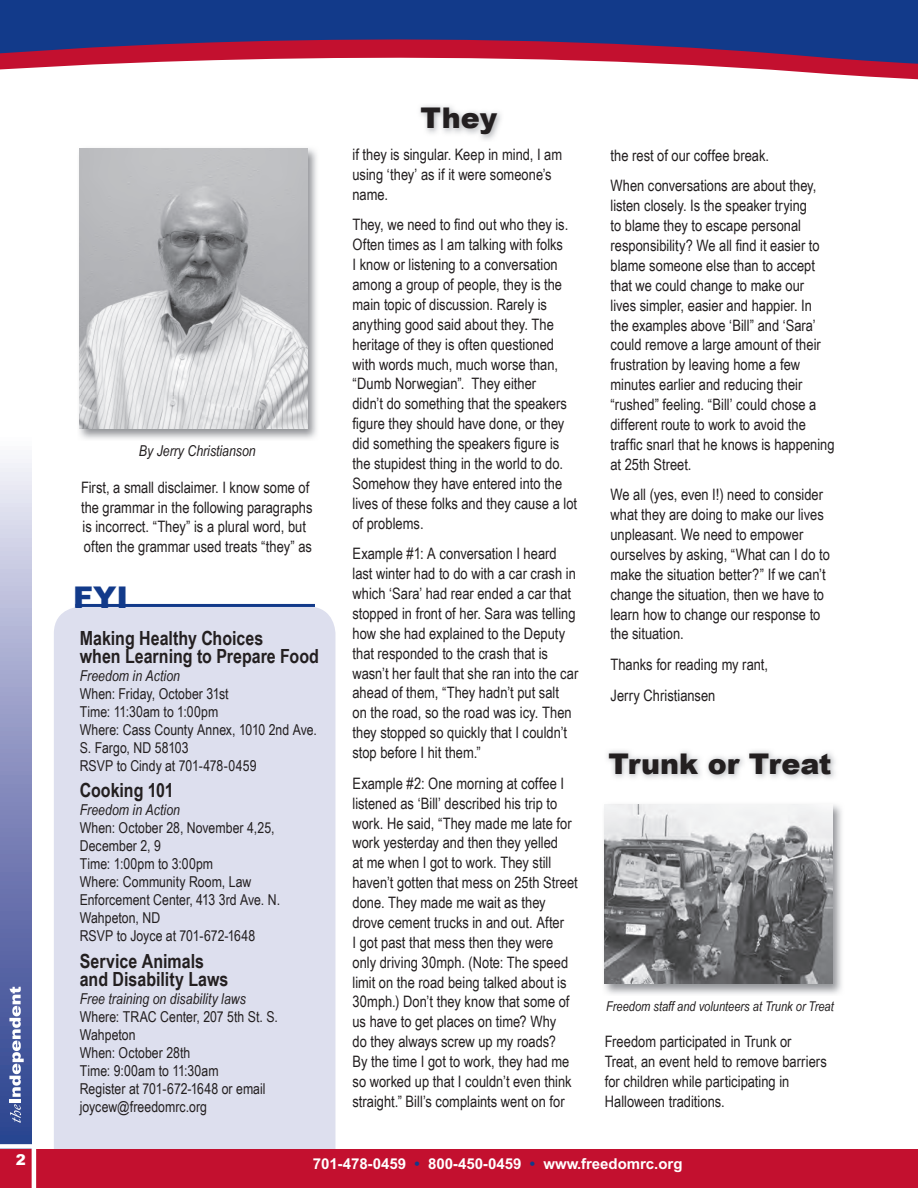
<style>
.page{position:relative;width:918px;height:1188px;background:#fff}
.page>*{position:absolute;margin:0;border:0;box-sizing:border-box;transform-origin:0 0}
.t1{font:900 30px "Arial";color:#123a8a}
.t2{font:900 28.5px "Arial";color:#231f20}
.t3{font:700 19.5px/18px "Arial Narrow";color:#231f20}
.t4{font:15.75px/20px "Arial Narrow";color:#231f20}
.t5{font:15px/18px "Arial Narrow";color:#231f20}
.t6{font:italic 15px "Arial Narrow";color:#231f20}
.t7{font:700 15px "Arial";color:#fff}
.t8{font:900 15px "Arial";color:#fff}
.t9{font:italic 13.5px "Arial Narrow";color:#231f20}
.s1{color:#123a8a}
</style>
<div class="page">
<div style="left:54px;top:607px;width:281px;height:572px;background:#dddfee;border-radius:27px"></div>
<svg style="left:0;top:459px;width:32px;height:685px;background:#8c94c1"></svg>
<div style="left:0;top:1149px;width:918px;height:39px;background:#c3102f"></div>
<svg style="left:0;top:0;width:918px;height:80px;fill:#123a8a"></svg>
<hr style="left:32px;top:1146px;width:4px;height:42px;background:#fff">
<svg style="left:10px;top:1104px;width:11px;height:19px"></svg>
<hr style="left:9px;top:1099px;width:12px;height:4px;background:#fff">
<svg style="left:9px;top:987px;width:15px;height:110px"></svg>
<hr style="left:75px;top:604px;width:240px;height:3px;background:#123a8a">
<img style="left:607px;top:750px;width:228px;height:29px">
<img style="left:420px;top:105px;width:81px;height:35px">
<img style="left:79px;top:148px;width:238px;height:291px">
<img style="left:80px;top:148px;width:227px;height:281px">
<img style="left:604px;top:804px;width:238px;height:190px">
<img style="left:605px;top:804px;width:227px;height:180px">
<p class="t6" style="left:139px;top:440px;width:118px">By Jerry Christianson</p>
<p class="t4" style="left:81px;top:477px;width:233px">First, a small disclaimer. I know some of the grammar in the following paragraphs is incorrect. “They” is a plural word, but often the grammar used treats “they” as</p>
<h1 class="t1" style="left:73px;top:578px;width:57px">FYI</h1>
<p class="t3" style="left:80px;top:628px;width:241px">Making Healthy Choices<br>when Learning to Prepare Food</p>
<p class="t6" style="left:80px;top:665px;width:102px">Freedom in Action</p>
<p class="t5" style="left:80px;top:684px;width:239px">When: Friday, October 31st<br>Time: 11:30am to 1:00pm<br>Where: Cass County Annex, 1010 2nd Ave.<br>S. Fargo, ND 58103<br>RSVP to Cindy at 701-478-0459</p>
<p class="t3" style="left:80px;top:781px;width:95px">Cooking 101</p>
<p class="t6" style="left:80px;top:800px;width:102px">Freedom in Action</p>
<p class="t5" style="left:80px;top:819px;width:202px">When: October 28, November 4,25,<br>December 2, 9<br>Time: 1:00pm to 3:00pm<br>Where: Community Room, Law<br>Enforcement Center, 413 3rd Ave. N.<br>Wahpeton, ND<br>RSVP to Joyce at 701-672-1648</p>
<p class="t3" style="left:80px;top:951px;width:150px">Service Animals and Disability Laws</p>
<p class="t6" style="left:80px;top:988px;width:168px">Free training on disability laws</p>
<p class="t5" style="left:80px;top:1007px;width:200px">Where: TRAC Center, 207 5th St. S.<br>Wahpeton<br>When: October 28th<br>Time: 9:00am to 11:30am<br>Register at 701-672-1648 or email joycew@freedomrc.org</p>
<h2 class="t2" style="left:421px;top:98px;width:78px">They</h2>
<p class="t4" style="left:352px;top:144px;width:211px">if they is singular. Keep in mind, I am using ‘they’ as if it were someone’s name.</p>
<p class="t4" style="left:352px;top:214px;width:226px">They, we need to find out who they is.<br>Often times as I am talking with folks<br>I know or listening to a conversation among a group of people, they is the main topic of discussion. Rarely is anything good said about they. The heritage of they is often questioned with words much, much worse than, “Dumb Norwegian”. They either<br>didn’t do something that the speakers figure they should have done, or they did something the speakers figure is the stupidest thing in the world to do.<br>Somehow they have entered into the lives of these folks and they cause a lot of problems.</p>
<p class="t4" style="left:352px;top:543px;width:227px">Example #1: A conversation I heard last winter had to do with a car crash in which ‘Sara’ had rear ended a car that stopped in front of her. Sara was telling how she had explained to the Deputy that responded to the crash that is wasn’t her fault that she ran into the car ahead of them, “They hadn’t put salt<br>on the road, so the road was icy. Then they stopped so quickly that I couldn’t stop before I hit them.”</p>
<p class="t4" style="left:352px;top:773px;width:227px">Example #2: One morning at coffee I listened as ‘Bill’ described his trip to work. He said, “They made me late for work yesterday and then they yelled<br>at me when I got to work. They still haven’t gotten that mess on 25th Street done. They made me wait as they drove cement trucks in and out. After<br>I got past that mess then they were only driving 30mph. (Note: The speed limit on the road being talked about is 30mph.) Don’t they know that some of us have to get places on time? Why<br>do they always screw up my roads?<br>By the time I got to work, they had me so worked up that I couldn’t even think straight.” Bill’s complaints went on for</p>
<p class="t4" style="left:610px;top:139px;width:208px;line-height:30.8px">the rest of our coffee break.<br>When conversations are about they,</p>
<p class="t4" style="left:610px;top:195px;width:226px">listen closely. Is the speaker trying<br>to blame they to escape personal responsibility? We all find it easier to blame someone else than to accept that we could change to make our<br>lives simpler, easier and happier. In<br>the examples above ‘Bill” and ‘Sara’ could remove a large amount of their frustration by leaving home a few minutes earlier and reducing their “rushed” feeling. “Bill’ could chose a different route to work to avoid the traffic snarl that he knows is happening at 25th Street.</p>
<p class="t4" style="left:610px;top:484px;width:221px">We all (yes, even I!) need to consider what they are doing to make our lives unpleasant. We need to empower ourselves by asking, “What can I do to make the situation better?” If we can’t change the situation, then we have to learn how to change our response to the situation.</p>
<p class="t4" style="left:610px;top:649px;width:159px;line-height:30.8px">Thanks for reading my rant,<br>Jerry Christiansen</p>
<h2 class="t2" style="left:608px;top:743px;width:225px">Trunk or Treat</h2>
<p class="t9" style="left:606px;top:997px;width:229px">Freedom staff and volunteers at Trunk or Treat</p>
<p class="t4" style="left:605px;top:1031px;width:223px">Freedom participated in Trunk or Treat, an event held to remove barriers for children while participating in Halloween traditions.</p>
<p class="t8" style="left:16px;top:1150px;width:12px">2</p>
<p class="t7" style="left:313px;top:1155px;width:371px">701-478-0459 <span class="s1">•</span> 800-450-0459 <span class="s1">•</span> www.freedomrc.org</p>
</div>
